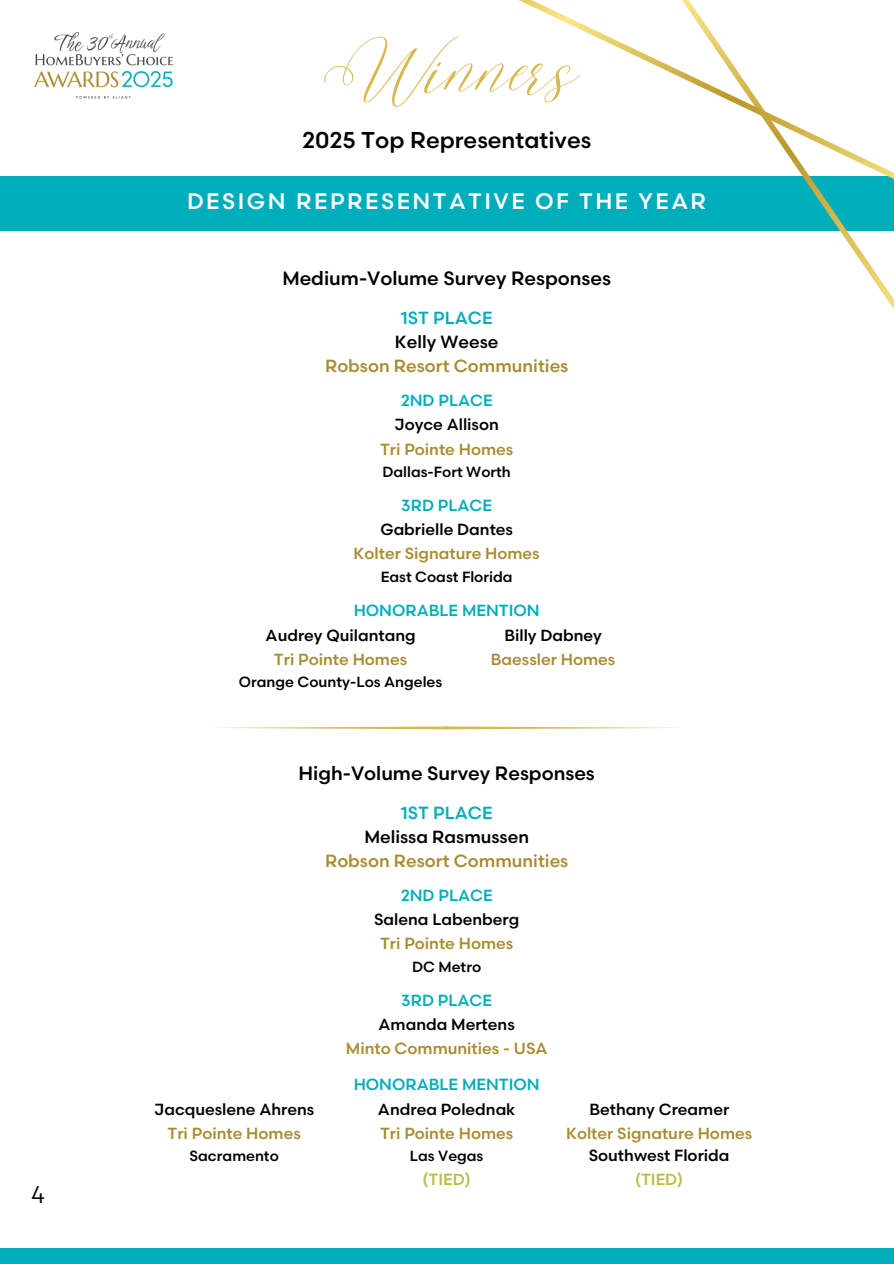
<style>
.page{position:relative;width:894px;height:1264px;background:#fff}
.page>*{position:absolute;margin:0;border:0;box-sizing:border-box;transform-origin:0 0}
.t1{font:54.15px "Malibu Ring";color:#d7b950}
.t2{font:24.15px "Scandia";color:#000}
.t3{font:500 22.8px "Scandia";color:#000}
.t4{font:500 22.35px "Scandia";letter-spacing:.11em;color:#fff}
.t5{font:500 19.35px "Scandia";color:#000}
.t6{font:500 17.55px "Scandia";color:#a98c30}
.t7{font:500 17.55px "Scandia";color:#000}
.t8{font:500 17.55px "Scandia";color:#00adba}
.t9{font:500 16.05px "Scandia";color:#000}
.t10{font:500 16.05px "Scandia";color:#a98c30}
.t11{font:500 16.05px "Scandia";color:#00adba}
.t12{font:500 16.05px "Scandia";color:#babd42}
.t13{font:500 14.7px "Scandia";color:#000}
</style>
<div class="page">
<div style="left:0;top:176px;width:893px;height:54px;background:#00adba"></div>
<img style="left:414px;top:0;width:479px;height:258px">
<img style="left:34px;top:32px;width:140px;height:67px">
<svg style="left:215px;top:726px;width:464px;height:3px"></svg>
<div style="left:0;top:1247px;width:893px;height:16px;background:#00adba"></div>
<p class="t2" style="left:31px;top:1180px;width:15px">4</p>
<p class="t1" style="left:320px;top:38px;width:255px">Winners</p>
<p class="t3" style="left:302px;top:127px;width:290px">2025 Top Representatives</p>
<p class="t4" style="left:187px;top:189px;width:520px">DESIGN REPRESENTATIVE OF THE YEAR</p>
<h1 class="t5" style="left:282px;top:268px;width:330px">Medium-Volume Survey Responses</h1>
<h2 class="t8" style="left:401px;top:308px;width:93px">1ST PLACE</h2>
<p class="t7" style="left:395px;top:332px;width:105px">Kelly Weese</p>
<p class="t6" style="left:325px;top:356px;width:245px">Robson Resort Communities</p>
<h4 class="t11" style="left:400px;top:392px;width:93px">2ND PLACE</h4>
<p class="t9" style="left:394px;top:416px;width:106px">Joyce Allison</p>
<p class="t10" style="left:380px;top:440px;width:135px">Tri Pointe Homes</p>
<p class="t13" style="left:382px;top:464px;width:130px">Dallas-Fort Worth</p>
<h5 class="t11" style="left:401px;top:497px;width:92px">3RD PLACE</h5>
<p class="t9" style="left:380px;top:521px;width:134px">Gabrielle Dantes</p>
<h5 class="t10" style="left:353px;top:545px;width:187px">Kolter Signature Homes</h5>
<h5 class="t13" style="left:380px;top:568px;width:133px">East Coast Florida</h5>
<p class="t11" style="left:353px;top:601px;width:187px">HONORABLE MENTION</p>
<p class="t9" style="left:265px;top:626px;width:152px">Audrey Quilantang</p>
<p class="t9" style="left:504px;top:626px;width:99px">Billy Dabney</p>
<p class="t10" style="left:274px;top:650px;width:135px">Tri Pointe Homes</p>
<p class="t13" style="left:239px;top:674px;width:205px">Orange County-Los Angeles</p>
<h6 class="t10" style="left:490px;top:650px;width:126px">Baessler Homes</h6>
<h3 class="t5" style="left:298px;top:763px;width:298px">High-Volume Survey Responses</h3>
<h5 class="t8" style="left:401px;top:803px;width:93px">1ST PLACE</h5>
<h6 class="t7" style="left:364px;top:827px;width:166px">Melissa Rasmussen</h6>
<p class="t6" style="left:325px;top:851px;width:245px">Robson Resort Communities</p>
<h5 class="t11" style="left:400px;top:886px;width:93px">2ND PLACE</h5>
<h6 class="t9" style="left:374px;top:910px;width:146px">Salena Labenberg</h6>
<h5 class="t10" style="left:380px;top:934px;width:135px">Tri Pointe Homes</h5>
<h4 class="t13" style="left:412px;top:958px;width:71px">DC Metro</h4>
<h6 class="t11" style="left:401px;top:991px;width:92px">3RD PLACE</h6>
<p class="t9" style="left:378px;top:1015px;width:138px">Amanda Mertens</p>
<h6 class="t10" style="left:346px;top:1039px;width:203px">Minto Communities - USA</h6>
<p class="t11" style="left:353px;top:1075px;width:187px">HONORABLE MENTION</p>
<p class="t9" style="left:154px;top:1100px;width:161px">Jacqueslene Ahrens</p>
<p class="t9" style="left:378px;top:1100px;width:139px">Andrea Polednak</p>
<p class="t9" style="left:589px;top:1100px;width:141px">Bethany Creamer</p>
<h6 class="t10" style="left:380px;top:1124px;width:135px">Tri Pointe Homes</h6>
<p class="t13" style="left:410px;top:1147px;width:75px">Las Vegas</p>
<p class="t10" style="left:167px;top:1124px;width:135px">Tri Pointe Homes</p>
<p class="t13" style="left:189px;top:1147px;width:91px">Sacramento</p>
<p class="t10" style="left:566px;top:1124px;width:187px">Kolter Signature Homes</p>
<p class="t9" style="left:588px;top:1146px;width:142px">Southwest Florida</p>
<p class="t12" style="left:422px;top:1170px;width:50px">(TIED)</p>
<p class="t12" style="left:635px;top:1170px;width:50px">(TIED)</p>
</div>
